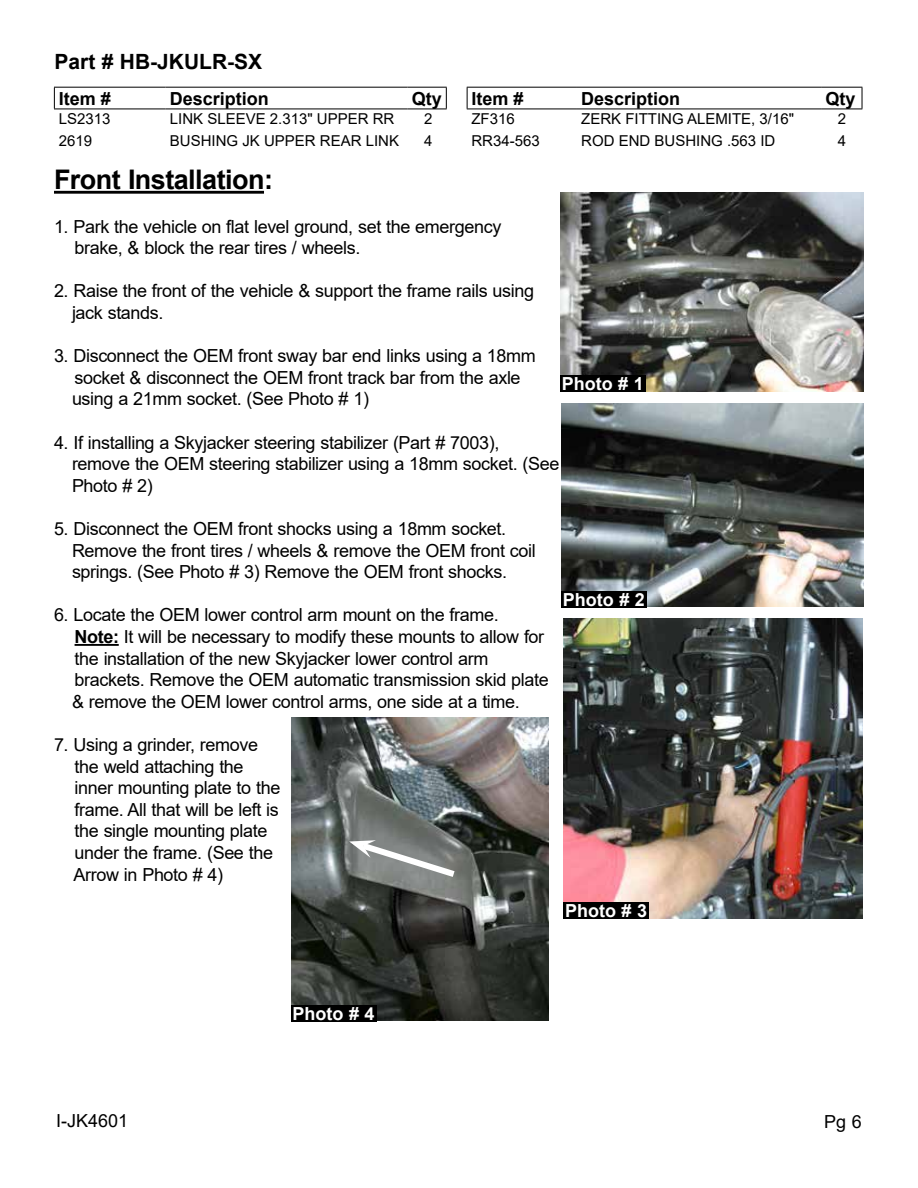
<style>
.page{position:relative;width:918px;height:1188px;background:#fff}
.page>*{position:absolute;margin:0;border:0;box-sizing:border-box;transform-origin:0 0}
.t1{font:700 27px "Arial";letter-spacing:-.02em;color:#000}
.t2{font:700 21px "Arial";color:#000}
.t3{font:18px/21.6px "Arial";letter-spacing:-.02em;color:#000}
.t4{font:700 18px "Arial";color:#000}
.t5{font:700 18px "Arial";color:#fff}
.t6{font:15px "Arial";color:#000}
.s1{font-weight:700}
</style>
<div class="page">
<hr style="left:54px;top:87px;width:112px;height:1px;background:#000">
<svg style="left:54px;top:88px;width:1px;height:21px"></svg>
<hr style="left:166px;top:87px;width:241px;height:1px;background:#000">
<hr style="left:407px;top:87px;width:40px;height:1px;background:#000">
<svg style="left:446px;top:88px;width:1px;height:21px"></svg>
<hr style="left:54px;top:109px;width:112px;height:1px;background:#000">
<hr style="left:166px;top:109px;width:241px;height:1px;background:#000">
<hr style="left:407px;top:109px;width:40px;height:1px;background:#000">
<hr style="left:467px;top:87px;width:110px;height:1px;background:#000">
<svg style="left:467px;top:88px;width:1px;height:21px"></svg>
<hr style="left:577px;top:87px;width:244px;height:1px;background:#000">
<hr style="left:821px;top:87px;width:41px;height:1px;background:#000">
<svg style="left:862px;top:88px;width:1px;height:21px"></svg>
<hr style="left:467px;top:109px;width:110px;height:1px;background:#000">
<hr style="left:577px;top:109px;width:244px;height:1px;background:#000">
<hr style="left:821px;top:109px;width:41px;height:1px;background:#000">
<hr style="left:54px;top:191px;width:210px;height:3px;background:#000">
<hr style="left:75px;top:644px;width:44px;height:2px;background:#000">
<img style="left:562px;top:404px;width:302px;height:202px">
<div style="left:561px;top:591px;width:85px;height:16px;background:#000"></div>
<img style="left:564px;top:619px;width:298px;height:299px">
<div style="left:564px;top:902px;width:85px;height:16px;background:#000"></div>
<img style="left:560px;top:192px;width:304px;height:200px">
<div style="left:560px;top:375px;width:85px;height:16px;background:#000"></div>
<img style="left:292px;top:718px;width:256px;height:303px">
<svg style="left:349px;top:838px;width:112px;height:44px;background:#8f9391"></svg>
<div style="left:291px;top:1005px;width:85px;height:16px;background:#000"></div>
<p class="t2" style="left:55px;top:47px;width:209px">Part # HB-JKULR-SX</p>
<p class="t4" style="left:59px;top:86px;width:54px">Item #</p>
<p class="t4" style="left:170px;top:86px;width:101px">Description</p>
<p class="t4" style="left:412px;top:86px;width:32px">Qty</p>
<p class="t4" style="left:471px;top:86px;width:54px">Item #</p>
<p class="t4" style="left:581px;top:86px;width:101px">Description</p>
<p class="t4" style="left:825px;top:86px;width:32px">Qty</p>
<p class="t6" style="left:59px;top:109px;width:53px">LS2313</p>
<p class="t6" style="left:170px;top:109px;width:226px">LINK SLEEVE 2.313" UPPER RR</p>
<p class="t6" style="left:424px;top:109px;width:10px">2</p>
<p class="t6" style="left:471px;top:109px;width:45px">ZF316</p>
<p class="t6" style="left:581px;top:109px;width:214px">ZERK FITTING ALEMITE, 3/16"</p>
<p class="t6" style="left:838px;top:109px;width:10px">2</p>
<p class="t6" style="left:59px;top:130px;width:35px">2619</p>
<p class="t6" style="left:170px;top:130px;width:231px">BUSHING JK UPPER REAR LINK</p>
<p class="t6" style="left:424px;top:130px;width:10px">4</p>
<p class="t6" style="left:471px;top:130px;width:70px">RR34-563</p>
<p class="t6" style="left:581px;top:130px;width:196px">ROD END BUSHING .563 ID</p>
<p class="t6" style="left:838px;top:130px;width:10px">4</p>
<h1 class="t1" style="left:54px;top:161px;width:221px">Front Installation:</h1>
<p class="t3" style="left:75px;top:215px;width:428px;text-indent:-21px">1. Park the vehicle on flat level ground, set the emergency brake, &amp; block the rear tires / wheels.</p>
<p class="t3" style="left:72px;top:280px;width:464px;text-indent:-18px">2. Raise the front of the vehicle &amp; support the frame rails using jack stands.</p>
<p class="t3" style="left:72px;top:345px;width:465px;text-indent:-18px">3. Disconnect the OEM front sway bar end links using a 18mm socket &amp; disconnect the OEM front track bar from the axle using a 21mm socket. (See Photo # 1)</p>
<p class="t3" style="left:72px;top:431px;width:489px;text-indent:-18px">4. If installing a Skyjacker steering stabilizer (Part # 7003), remove the OEM steering stabilizer using a 18mm socket. (See<br>Photo # 2)</p>
<p class="t3" style="left:72px;top:518px;width:465px;text-indent:-18px">5. Disconnect the OEM front shocks using a 18mm socket.<br>Remove the front tires / wheels &amp; remove the OEM front coil springs. (See Photo # 3) Remove the OEM front shocks.</p>
<p class="t3" style="left:72px;top:604px;width:478px;text-indent:-18px">6. Locate the OEM lower control arm mount on the frame.<br><span class="s1">Note:</span> It will be necessary to modify these mounts to allow for the installation of the new Skyjacker lower control arm brackets. Remove the OEM automatic transmission skid plate &amp; remove the OEM lower control arms, one side at a time.</p>
<p class="t3" style="left:74px;top:734px;width:208px;text-indent:-20px">7. Using a grinder, remove the weld attaching the inner mounting plate to the frame. All that will be left is the single mounting plate under the frame. (See the<br>Arrow in Photo # 4)</p>
<p class="t5" style="left:562px;top:371px;width:84px">Photo # 1</p>
<p class="t5" style="left:563px;top:587px;width:84px">Photo # 2</p>
<p class="t5" style="left:293px;top:1001px;width:84px">Photo # 4</p>
<p class="t5" style="left:565px;top:898px;width:84px">Photo # 3</p>
<p class="t3" style="left:56px;top:1110px;width:74px">I-JK4601</p>
<p class="t3" style="left:824px;top:1111px;width:39px">Pg 6</p>
</div>
